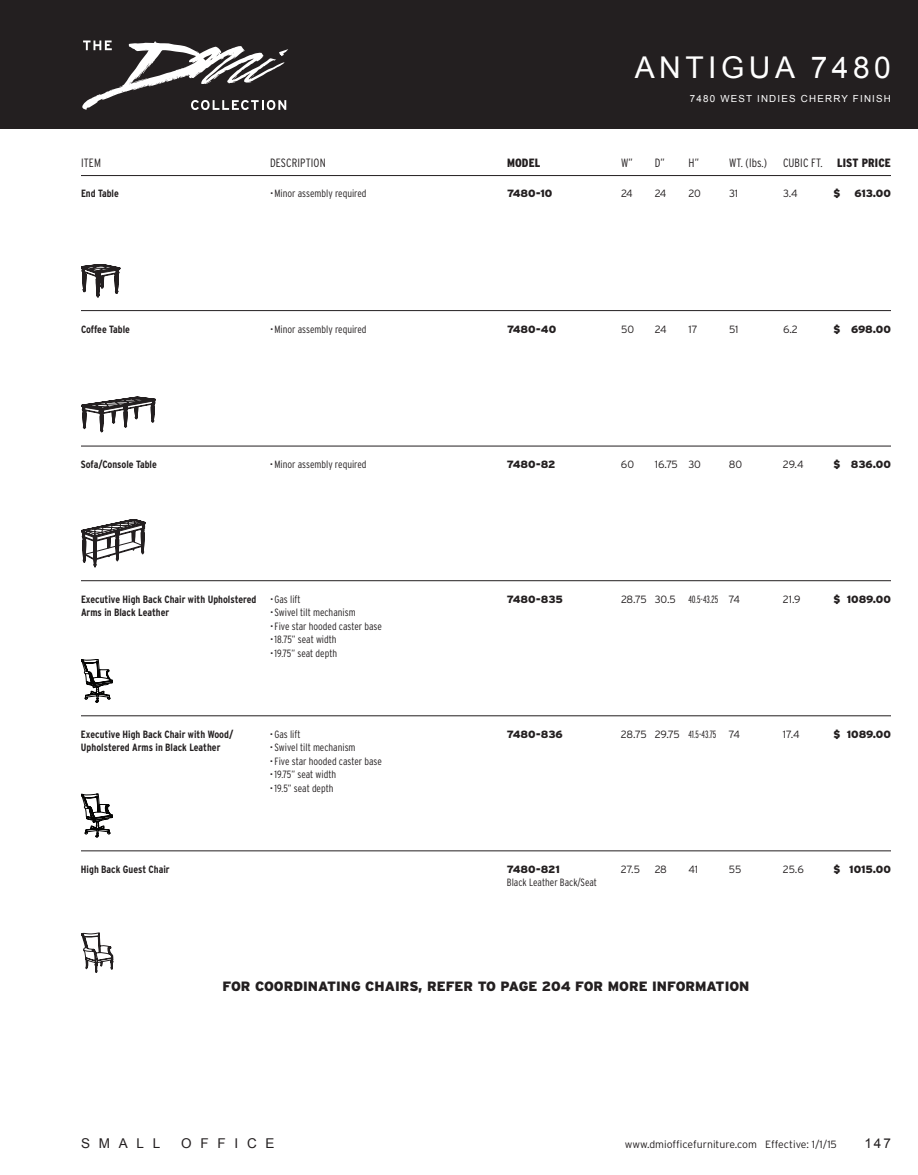
<style>
.page{position:relative;width:918px;height:1175px;background:#fff}
.page>*{position:absolute;margin:0;border:0;box-sizing:border-box;transform-origin:0 0}
.t1{font:30px "Arial";letter-spacing:.15em;color:#fff}
.t2{font:900 13.5px "Interstate";color:#231f20}
.t3{font:13.5px "Arial";letter-spacing:.65em;color:#231f20}
.t4{font:300 condensed 12px "Interstate";letter-spacing:.01em;color:#231f20}
.t5{font:900 condensed 12px "Interstate";letter-spacing:.01em;color:#231f20}
.t6{font:300 condensed 10.5px "Interstate";color:#231f20}
.t7{font:700 condensed 10.5px/13.5px "Interstate";color:#231f20}
.t8{font:300 10.5px "Interstate";letter-spacing:-.015em;color:#231f20}
.t9{font:900 10.5px "Interstate";letter-spacing:-.005em;color:#231f20}
.t10{font:9.75px "Arial";letter-spacing:.125em;color:#fff}
.s1{font-weight:300}
.s2{font-stretch:extra-condensed}
</style>
<div class="page">
<div style="left:0;top:0;width:918px;height:128px;background:#231f20"></div>
<hr style="left:81px;top:175px;width:810px;height:1px;background:#231f20">
<svg style="left:82px;top:40px;width:206px;height:70px"></svg>
<hr style="left:81px;top:580px;width:810px;height:1px;background:#231f20">
<hr style="left:81px;top:715px;width:810px;height:1px;background:#231f20">
<hr style="left:81px;top:850px;width:810px;height:1px;background:#231f20">
<svg style="left:81px;top:932px;width:32px;height:40px"></svg>
<svg style="left:81px;top:519px;width:65px;height:48px"></svg>
<svg style="left:81px;top:659px;width:32px;height:43px"></svg>
<svg style="left:81px;top:793px;width:32px;height:44px"></svg>
<hr style="left:81px;top:310px;width:810px;height:1px;background:#231f20">
<hr style="left:81px;top:446px;width:810px;height:1px;background:#231f20">
<svg style="left:81px;top:264px;width:39px;height:33px"></svg>
<svg style="left:81px;top:397px;width:75px;height:35px"></svg>
<h1 class="t1" style="left:635px;top:48px;width:258px">ANTIGUA 7480</h1>
<p class="t10" style="left:690px;top:92px;width:203px">7480 WEST INDIES CHERRY FINISH</p>
<p class="t4" style="left:81px;top:155px;width:22px">ITEM</p>
<p class="t4" style="left:270px;top:155px;width:57px">DESCRIPTION</p>
<p class="t5" style="left:507px;top:155px;width:35px">MODEL</p>
<p class="t4" style="left:621px;top:155px;width:13px">W”</p>
<p class="t4" style="left:655px;top:155px;width:12px">D”</p>
<p class="t4" style="left:689px;top:155px;width:12px">H”</p>
<p class="t4" style="left:729px;top:155px;width:40px">WT. (lbs.)</p>
<p class="t5" style="left:783px;top:155px;width:109px"><span class="s1">CUBIC FT.</span> LIST PRICE</p>
<p class="t7" style="left:81px;top:187px;width:39px">End Table</p>
<p class="t6" style="left:270px;top:187px;width:98px">• Minor assembly required</p>
<p class="t9" style="left:507px;top:187px;width:47px">7480-10</p>
<p class="t8" style="left:621px;top:187px;width:13px">24</p>
<p class="t8" style="left:655px;top:187px;width:13px">24</p>
<p class="t8" style="left:688px;top:187px;width:14px">20</p>
<p class="t8" style="left:729px;top:187px;width:11px">31</p>
<p class="t8" style="left:783px;top:187px;width:16px">3.4</p>
<p class="t9" style="left:834px;top:187px;width:8px">$</p>
<p class="t9" style="left:854px;top:187px;width:38px">613.00</p>
<p class="t7" style="left:81px;top:322px;width:50px">Coffee Table</p>
<p class="t6" style="left:270px;top:322px;width:98px">• Minor assembly required</p>
<p class="t9" style="left:507px;top:322px;width:51px">7480-40</p>
<p class="t8" style="left:621px;top:322px;width:15px">50</p>
<p class="t8" style="left:655px;top:322px;width:13px">24</p>
<p class="t8" style="left:689px;top:322px;width:11px">17</p>
<p class="t8" style="left:729px;top:322px;width:11px">51</p>
<p class="t8" style="left:783px;top:322px;width:16px">6.2</p>
<p class="t9" style="left:834px;top:322px;width:59px">$ 698.00</p>
<p class="t7" style="left:81px;top:457px;width:77px">Sofa/Console Table</p>
<p class="t6" style="left:270px;top:457px;width:98px">• Minor assembly required</p>
<p class="t9" style="left:507px;top:457px;width:50px">7480-82</p>
<p class="t8" style="left:621px;top:457px;width:15px">60</p>
<p class="t8" style="left:655px;top:457px;width:48px">16.75 30</p>
<p class="t8" style="left:729px;top:457px;width:15px">80</p>
<p class="t8" style="left:783px;top:457px;width:22px">29.4</p>
<p class="t9" style="left:834px;top:457px;width:59px">$ 836.00</p>
<p class="t7" style="left:81px;top:592px;width:177px">Executive High Back Chair with Upholstered<br>Arms in Black Leather</p>
<p class="t6" style="left:270px;top:592px;width:32px">• Gas lift</p>
<p class="t6" style="left:270px;top:606px;width:87px">• Swivel tilt mechanism</p>
<p class="t6" style="left:270px;top:619px;width:113px">• Five star hooded caster base</p>
<p class="t6" style="left:270px;top:633px;width:68px">• 18.75” seat width</p>
<p class="t6" style="left:270px;top:646px;width:69px">• 19.75” seat depth</p>
<p class="t9" style="left:507px;top:592px;width:57px">7480-835</p>
<p class="t8" style="left:621px;top:592px;width:121px">28.75 30.5 <span class="s2">40.5-43.25</span> 74</p>
<p class="t8" style="left:783px;top:592px;width:19px">21.9</p>
<p class="t9" style="left:834px;top:592px;width:59px">$ 1089.00</p>
<p class="t7" style="left:81px;top:727px;width:154px">Executive High Back Chair with Wood/<br>Upholstered Arms in Black Leather</p>
<p class="t6" style="left:270px;top:727px;width:32px">• Gas lift</p>
<p class="t6" style="left:270px;top:741px;width:87px">• Swivel tilt mechanism</p>
<p class="t6" style="left:270px;top:754px;width:113px">• Five star hooded caster base</p>
<p class="t6" style="left:270px;top:768px;width:68px">• 19.75” seat width</p>
<p class="t6" style="left:270px;top:781px;width:65px">• 19.5” seat depth</p>
<p class="t9" style="left:507px;top:727px;width:57px">7480-836</p>
<p class="t8" style="left:621px;top:727px;width:121px">28.75 29.75 <span class="s2">41.5-43.75</span> 74</p>
<p class="t8" style="left:783px;top:727px;width:18px">17.4</p>
<p class="t9" style="left:834px;top:727px;width:59px">$ 1089.00</p>
<p class="t7" style="left:81px;top:862px;width:90px">High Back Guest Chair</p>
<p class="t9" style="left:507px;top:862px;width:54px">7480-821</p>
<p class="t6" style="left:507px;top:876px;width:92px">Black Leather Back/Seat</p>
<p class="t8" style="left:621px;top:862px;width:21px">27.5</p>
<p class="t8" style="left:655px;top:862px;width:14px">28</p>
<p class="t8" style="left:688px;top:862px;width:11px">41</p>
<p class="t8" style="left:729px;top:862px;width:14px">55</p>
<p class="t8" style="left:783px;top:862px;width:22px">25.6</p>
<p class="t9" style="left:834px;top:862px;width:59px">$ 1015.00</p>
<p class="t2" style="left:223px;top:978px;width:528px">FOR COORDINATING CHAIRS, REFER TO PAGE 204 FOR MORE INFORMATION</p>
<p class="t3" style="left:81px;top:1134px;width:81px">SMALL</p>
<p class="t3" style="left:181px;top:1134px;width:95px">OFFICE</p>
<p class="t8" style="left:625px;top:1137px;width:214px">www.dmiofficefurniture.com Effective: 1/1/15</p>
<p class="t3" style="left:864px;top:1134px;width:28px">147</p>
</div>
